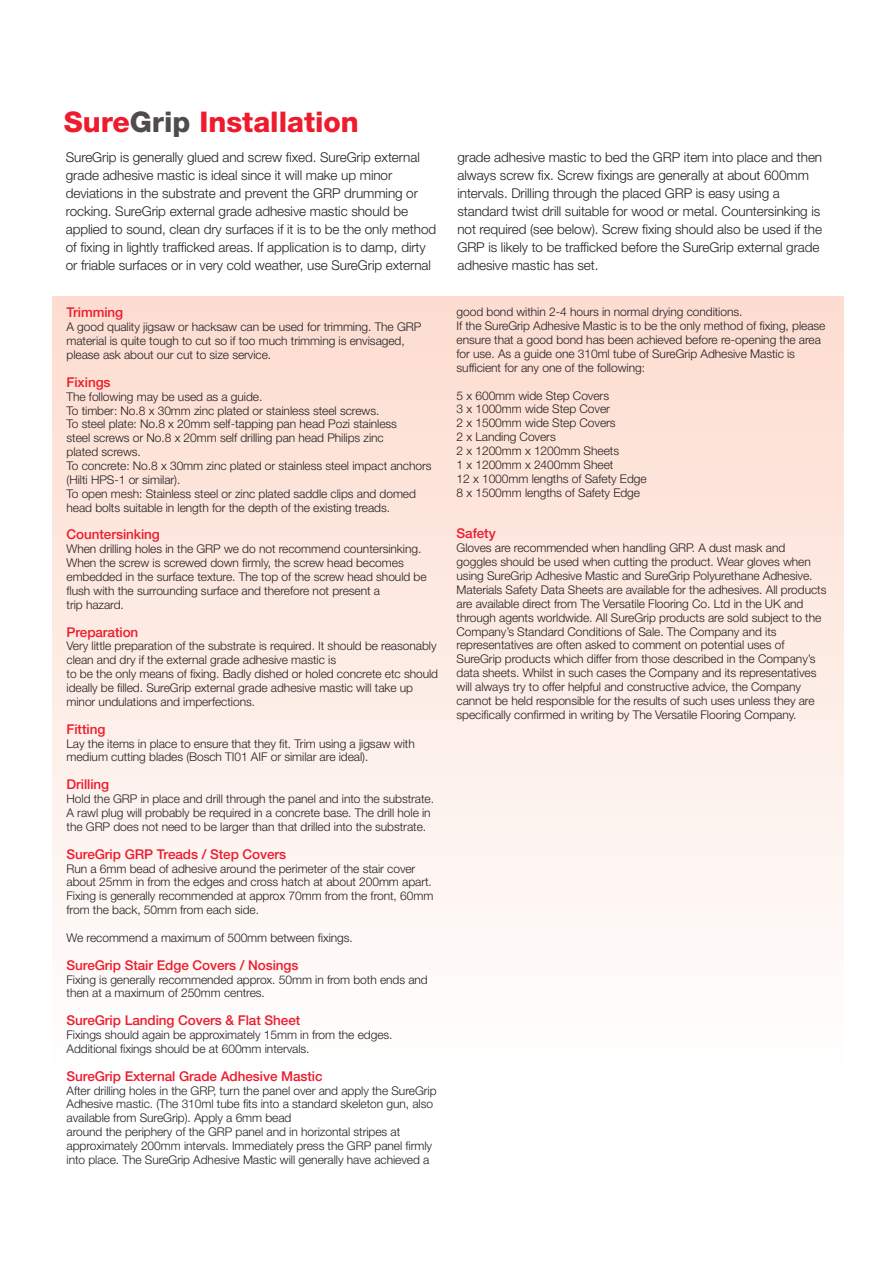
<style>
.page{position:relative;width:893px;height:1263px;background:#fff}
.page>*{position:absolute;margin:0;border:0;box-sizing:border-box;transform-origin:0 0}
.t1{font:800 28.5px "Helvetica Neue LT Std";color:#ee1b2d}
.t2{font:300 13.5px/18px "Helvetica Neue LT Std";letter-spacing:-.005em;color:#231f20}
.t3{font:500 13.5px "Helvetica Neue LT Std";letter-spacing:-.005em;color:#ee1b2d}
.t4{font:300 12px/13.8px "Helvetica Neue LT Std";letter-spacing:-.005em;color:#231f20}
.s1{color:rgb(35 31 32/.8)}
</style>
<div class="page">
<div style="left:52px;top:297px;width:791px;height:771px;background:linear-gradient(to bottom,#fddccf,#fefefe)"></div>
<h1 class="t1" style="left:64px;top:112px;width:297px">Sure<span class="s1">Grip</span> Installation</h1>
<p class="t2" style="left:66px;top:149px;width:372px">SureGrip is generally glued and screw fixed. SureGrip external grade adhesive mastic is ideal since it will make up minor deviations in the substrate and prevent the GRP drumming or rocking. SureGrip external grade adhesive mastic should be applied to sound, clean dry surfaces if it is to be the only method of fixing in lightly trafficked areas. If application is to damp, dirty or friable surfaces or in very cold weather, use SureGrip external</p>
<p class="t2" style="left:457px;top:149px;width:366px">grade adhesive mastic to bed the GRP item into place and then always screw fix. Screw fixings are generally at about 600mm intervals. Drilling through the placed GRP is easy using a standard twist drill suitable for wood or metal. Countersinking is not required (see below). Screw fixing should also be used if the GRP is likely to be trafficked before the SureGrip external grade adhesive mastic has set.</p>
<p class="t3" style="left:67px;top:308px;width:58px">Trimming</p>
<p class="t4" style="left:67px;top:321px;width:356px">A good quality jigsaw or hacksaw can be used for trimming. The GRP material is quite tough to cut so if too much trimming is envisaged, please ask about our cut to size service.</p>
<p class="t3" style="left:67px;top:377px;width:46px">Fixings</p>
<p class="t4" style="left:67px;top:391px;width:367px">The following may be used as a guide.<br>To timber: No.8 x 30mm zinc plated or stainless steel screws.<br>To steel plate: No.8 x 20mm self-tapping pan head Pozi stainless<br>steel screws or No.8 x 20mm self drilling pan head Philips zinc<br>plated screws.<br>To concrete: No.8 x 30mm zinc plated or stainless steel impact anchors (Hilti HPS-1 or similar).<br>To open mesh: Stainless steel or zinc plated saddle clips and domed head bolts suitable in length for the depth of the existing treads.</p>
<p class="t3" style="left:67px;top:530px;width:95px">Countersinking</p>
<p class="t4" style="left:67px;top:543px;width:362px">When drilling holes in the GRP we do not recommend countersinking.<br>When the screw is screwed down firmly, the screw head becomes embedded in the surface texture. The top of the screw head should be flush with the surrounding surface and therefore not present a<br>trip hazard.</p>
<p class="t3" style="left:67px;top:627px;width:73px">Preparation</p>
<p class="t4" style="left:67px;top:640px;width:373px">Very little preparation of the substrate is required. It should be reasonably clean and dry if the external grade adhesive mastic is<br>to be the only means of fixing. Badly dished or holed concrete etc should ideally be filled. SureGrip external grade adhesive mastic will take up minor undulations and imperfections.</p>
<p class="t3" style="left:67px;top:724px;width:40px">Fitting</p>
<p class="t4" style="left:67px;top:737px;width:350px">Lay the items in place to ensure that they fit. Trim using a jigsaw with medium cutting blades (Bosch TI01 AIF or similar are ideal).</p>
<p class="t3" style="left:67px;top:779px;width:44px">Drilling</p>
<p class="t4" style="left:67px;top:793px;width:369px">Hold the GRP in place and drill through the panel and into the substrate.<br>A rawl plug will probably be required in a concrete base. The drill hole in the GRP does not need to be larger than that drilled into the substrate.</p>
<p class="t3" style="left:67px;top:849px;width:221px">SureGrip GRP Treads / Step Covers</p>
<p class="t4" style="left:67px;top:862px;width:368px">Run a 6mm bead of adhesive around the perimeter of the stair cover about 25mm in from the edges and cross hatch at about 200mm apart.<br>Fixing is generally recommended at approx 70mm from the front, 60mm from the back, 50mm from each side.</p>
<p class="t4" style="left:67px;top:932px;width:288px">We recommend a maximum of 500mm between fixings.</p>
<p class="t3" style="left:67px;top:960px;width:233px">SureGrip Stair Edge Covers / Nosings</p>
<p class="t4" style="left:67px;top:973px;width:363px">Fixing is generally recommended approx. 50mm in from both ends and then at a maximum of 250mm centres.</p>
<p class="t3" style="left:67px;top:1015px;width:235px">SureGrip Landing Covers &amp; Flat Sheet</p>
<p class="t4" style="left:67px;top:1029px;width:328px">Fixings should again be approximately 15mm in from the edges.<br>Additional fixings should be at 600mm intervals.</p>
<p class="t3" style="left:67px;top:1071px;width:258px">SureGrip External Grade Adhesive Mastic</p>
<p class="t4" style="left:67px;top:1084px;width:372px">After drilling holes in the GRP, turn the panel over and apply the SureGrip Adhesive mastic. (The 310ml tube fits into a standard skeleton gun, also available from SureGrip). Apply a 6mm bead<br>around the periphery of the GRP panel and in horizontal stripes at approximately 200mm intervals. Immediately press the GRP panel firmly into place. The SureGrip Adhesive Mastic will generally have achieved a</p>
<p class="t4" style="left:457px;top:306px;width:370px">good bond within 2-4 hours in normal drying conditions.<br>If the SureGrip Adhesive Mastic is to be the only method of fixing, please ensure that a good bond has been achieved before re-opening the area for use. As a guide one 310ml tube of SureGrip Adhesive Mastic is sufficient for any one of the following:</p>
<p class="t4" style="left:457px;top:390px;width:192px">5 x 600mm wide Step Covers<br>3 x 1000mm wide Step Cover<br>2 x 1500mm wide Step Covers<br>2 x Landing Covers<br>2 x 1200mm x 1200mm Sheets<br>1 x 1200mm x 2400mm Sheet<br>12 x 1000mm lengths of Safety Edge<br>8 x 1500mm lengths of Safety Edge</p>
<p class="t3" style="left:457px;top:529px;width:41px">Safety</p>
<p class="t4" style="left:457px;top:542px;width:371px">Gloves are recommended when handling GRP. A dust mask and goggles should be used when cutting the product. Wear gloves when using SureGrip Adhesive Mastic and SureGrip Polyurethane Adhesive.<br>Materials Safety Data Sheets are available for the adhesives. All products are available direct from The Versatile Flooring Co. Ltd in the UK and through agents worldwide. All SureGrip products are sold subject to the Company’s Standard Conditions of Sale. The Company and its representatives are often asked to comment on potential uses of SureGrip products which differ from those described in the Company’s data sheets. Whilst in such cases the Company and its representatives will always try to offer helpful and constructive advice, the Company cannot be held responsible for the results of such uses unless they are specifically confirmed in writing by The Versatile Flooring Company.</p>
</div>
